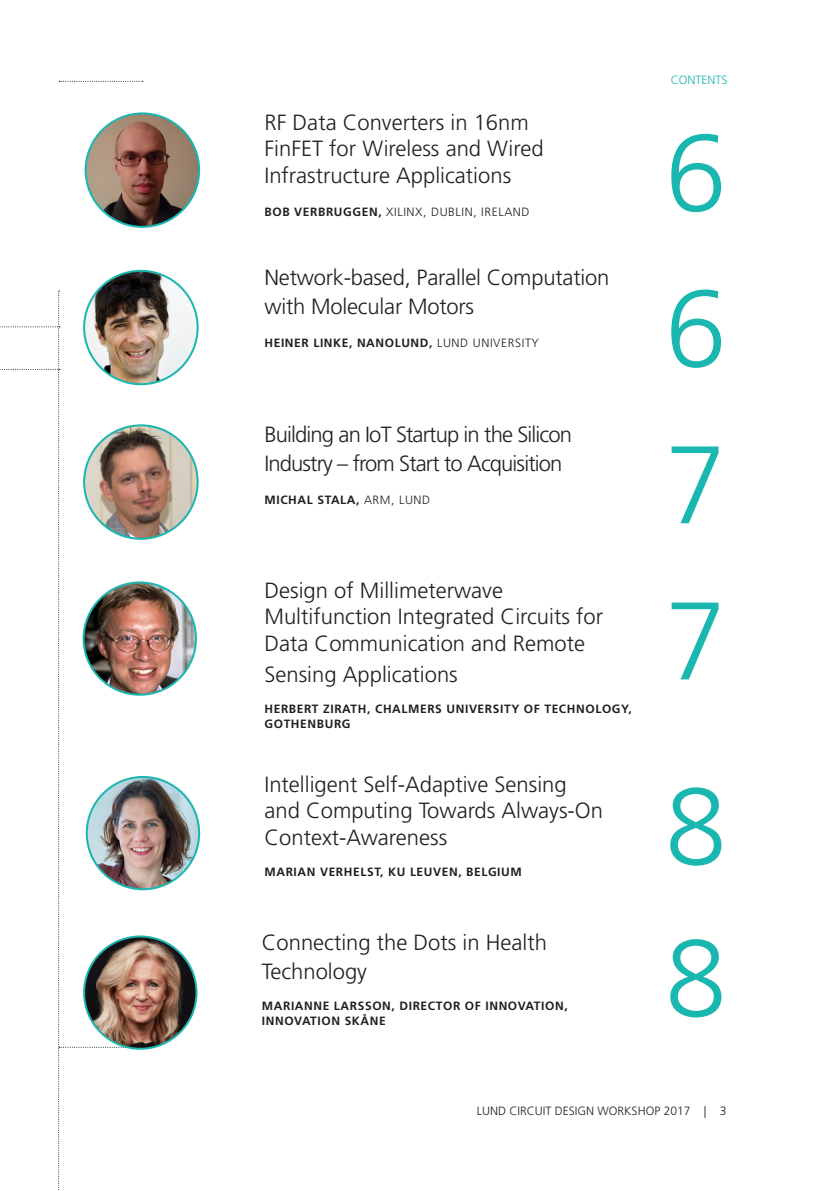
<style>
.page{position:relative;width:840px;height:1191px;background:#fff}
.page>*{position:absolute;margin:0;border:0;box-sizing:border-box;transform-origin:0 0}
.t1{font:300 110px "Frutiger LT Std";color:#1ab6b0}
.SoS_Present_Rubrik{font:300 22px/28.8px "Frutiger LT Std";color:#231f20}
.SoS_Författare{font:300 22px/26.4px "Frutiger LT Std";color:#231f20}
.SoS_Present_Rubrik-2{font:300 22px/28.8px "Frutiger LT Std";letter-spacing:-.04em;color:#231f20}
.SoS_Författare-2{font:700 12px/14.4px "Frutiger LT Std";letter-spacing:.05em;color:#231f20}
.SoS_Författare-3{font:300 12px "Frutiger LT Std";letter-spacing:.05em;color:#231f20}
.SoS_Författare-4{font:300 12px "Frutiger LT Std";color:#231f20}
.t2{font:300 12px "Frutiger LT Std";color:#1ab6b0}
.s1{font-weight:700}
.s2{font-weight:300}
</style>
<div class="page">
<svg style="left:59px;top:81px;width:84px;height:1px"></svg>
<img style="left:86px;top:113px;width:112px;height:114px">
<div style="left:85px;top:112px;width:115px;height:116px;border:2px solid #1ab6b0;border-radius:50%"></div>
<img style="left:84px;top:271px;width:113px;height:113px;border-radius:57px">
<img style="left:84px;top:425px;width:113px;height:114px;border-radius:57px">
<img style="left:83px;top:582px;width:113px;height:112px;border-radius:56px">
<img style="left:87px;top:777px;width:112px;height:112px;border-radius:56px">
<svg style="left:0;top:291px;width:143px;height:900px"></svg>
<img style="left:84px;top:936px;width:112px;height:112px;border-radius:56px">
<div style="left:83px;top:935px;width:114px;height:114px;border:2px solid #1ab6b0;border-radius:50%"></div>
<p class="SoS_Författare" style="left:264px;top:109px;width:280px">RF Data Converters in 16nm<br>FinFET for Wireless and Wired<br>Infrastructure Applications</p>
<p class="SoS_Författare-3" style="left:264px;top:205px;width:266px"><span class="s1">BOB VERBRUGGEN,</span> XILINX, DUBLIN, IRELAND</p>
<p class="SoS_Present_Rubrik" style="left:264px;top:264px;width:346px">Network-based, Parallel Computation with Molecular Motors</p>
<p class="SoS_Författare-2" style="left:264px;top:336px;width:276px">HEINER LINKE, NANOLUND, <span class="s2">LUND UNIVERSITY</span></p>
<p class="SoS_Present_Rubrik-2" style="left:264px;top:420px;width:309px">Building an IoT Startup in the Silicon<br>Industry – from Start to Acquisition</p>
<p class="SoS_Författare-2" style="left:264px;top:492px;width:167px">MICHAL STALA, <span class="s2">ARM, LUND</span></p>
<p class="SoS_Present_Rubrik" style="left:264px;top:577px;width:340px;line-height:26.4px">Design of Millimeterwave<br>Multifunction Integrated Circuits for<br>Data Communication and Remote</p>
<p class="SoS_Present_Rubrik" style="left:264px;top:660px;width:195px">Sensing Applications</p>
<p class="SoS_Författare-2" style="left:264px;top:702px;width:368px">HERBERT ZIRATH, CHALMERS UNIVERSITY OF TECHNOLOGY,<br>GOTHENBURG</p>
<p class="SoS_Författare" style="left:264px;top:771px;width:340px">Intelligent Self-Adaptive Sensing and Computing Towards Always-On<br>Context-Awareness</p>
<p class="SoS_Författare-2" style="left:264px;top:865px;width:259px">MARIAN VERHELST, KU LEUVEN, BELGIUM</p>
<p class="SoS_Present_Rubrik" style="left:262px;top:928px;width:286px">Connecting the Dots in Health<br>Technology</p>
<p class="SoS_Författare-2" style="left:262px;top:999px;width:307px">MARIANNE LARSSON, DIRECTOR OF INNOVATION,<br>INNOVATION SKÅNE</p>
<p class="t2" style="left:670px;top:73px;width:58px">CONTENTS</p>
<p class="t1" style="left:665px;top:111px;width:63px">6</p>
<p class="t1" style="left:665px;top:267px;width:63px">6</p>
<p class="t1" style="left:665px;top:423px;width:63px">7</p>
<p class="t1" style="left:665px;top:579px;width:63px">7</p>
<p class="t1" style="left:665px;top:764px;width:63px">8</p>
<p class="t1" style="left:665px;top:916px;width:63px">8</p>
<p class="SoS_Författare-4" style="left:476px;top:1104px;width:251px">LUND CIRCUIT DESIGN WORKSHOP 2017 | 3</p>
</div>
